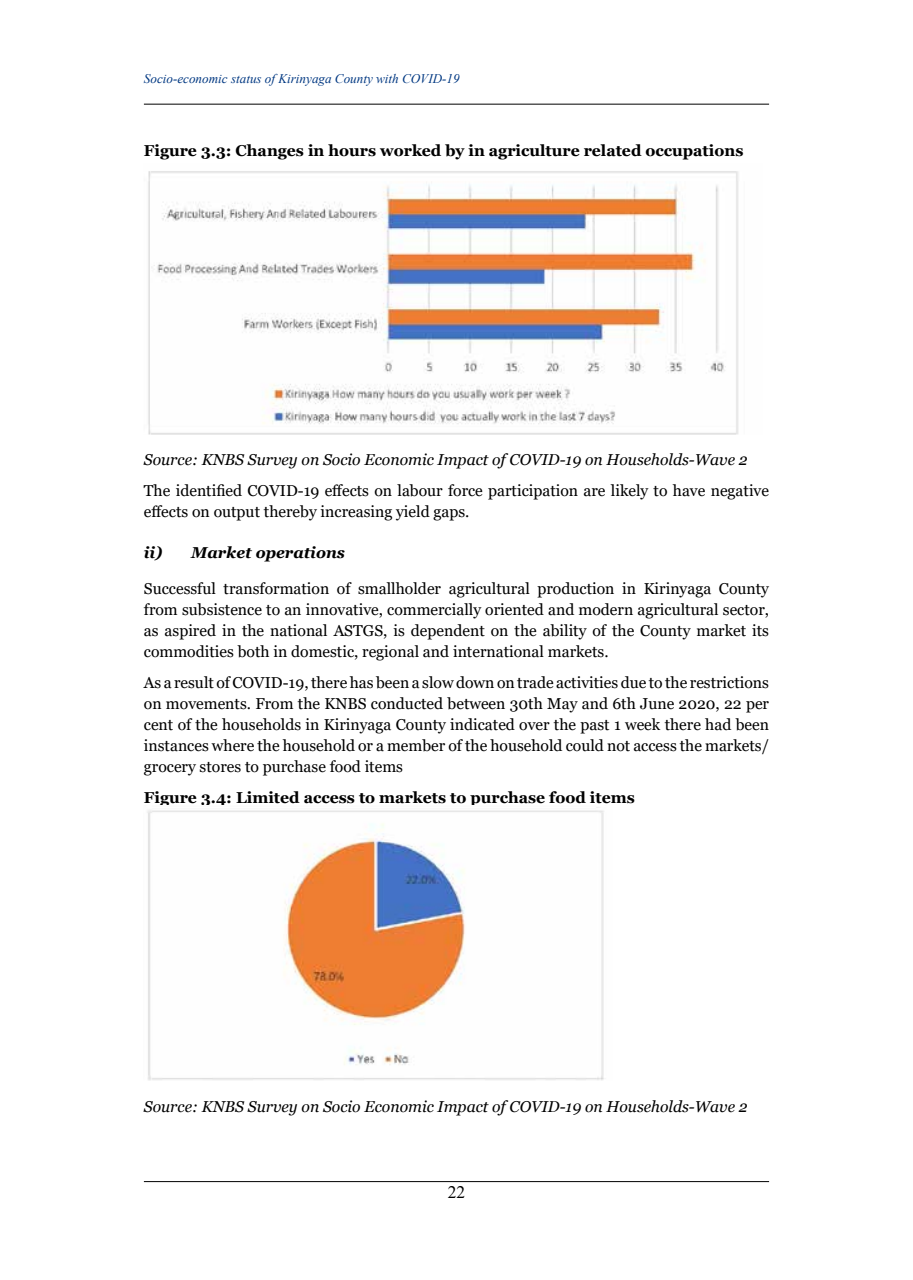
<style>
.page{position:relative;width:913px;height:1280px;background:#fff}
.page>*{position:absolute;margin:0;border:0;box-sizing:border-box;transform-origin:0 0}
.t1{font:17.5px "Times New Roman";color:#000}
.t2{font:15.75px/21px "Georgia";color:#000;text-align:justify}
.t3{font:italic 15.75px "Georgia";color:#000}
.t4{font:700 15.75px "Georgia";color:#000}
.t5{font:italic 700 15.75px "Georgia";color:#000}
.t6{font:italic 13.12px "Times New Roman";color:#003882}
</style>
<div class="page">
<hr style="left:144px;top:1181px;width:625px;height:1px;background:#000">
<hr style="left:144px;top:104px;width:625px;height:1px;background:#000">
<img style="left:148px;top:171px;width:591px;height:263px">
<img style="left:147px;top:807px;width:457px;height:274px">
<p class="t6" style="left:144px;top:69px;width:317px">Socio-economic status of Kirinyaga County with COVID-19</p>
<p class="t4" style="left:144px;top:140px;width:601px">Figure 3.3: Changes in hours worked by in agriculture related occupations</p>
<p class="t3" style="left:144px;top:450px;width:605px">Source: KNBS Survey on Socio Economic Impact of COVID-19 on Households-Wave 2</p>
<p class="t2" style="left:144px;top:480px;width:627px">The identified COVID-19 effects on labour force participation are likely to have negative effects on output thereby increasing yield gaps.</p>
<p class="t5" style="left:144px;top:542px;width:203px">ii) Market operations</p>
<p class="t2" style="left:144px;top:578px;width:627px">Successful transformation of smallholder agricultural production in Kirinyaga County from subsistence to an innovative, commercially oriented and modern agricultural sector, as aspired in the national ASTGS, is dependent on the ability of the County market its commodities both in domestic, regional and international markets.</p>
<p class="t2" style="left:144px;top:672px;width:627px">As a result of COVID-19, there has been a slow down on trade activities due to the restrictions on movements. From the KNBS conducted between 30th May and 6th June 2020, 22 per cent of the households in Kirinyaga County indicated over the past 1 week there had been instances where the household or a member of the household could not access the markets/ grocery stores to purchase food items</p>
<p class="t4" style="left:144px;top:787px;width:492px">Figure 3.4: Limited access to markets to purchase food items</p>
<p class="t3" style="left:144px;top:1096px;width:605px">Source: KNBS Survey on Socio Economic Impact of COVID-19 on Households-Wave 2</p>
<p class="t1" style="left:448px;top:1180px;width:19px">22</p>
</div>
